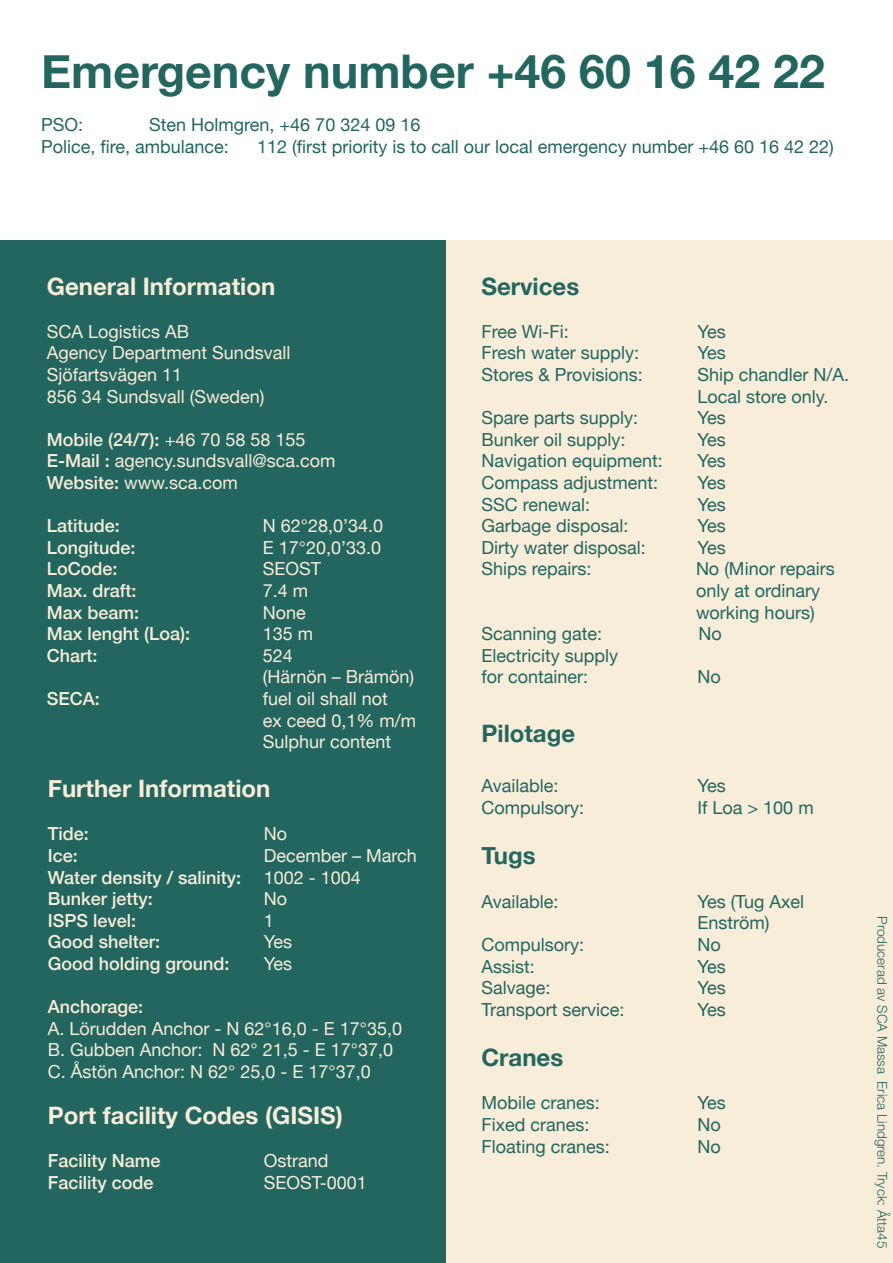
<style>
.page{position:relative;width:893px;height:1263px;background:#fff}
.page>*{position:absolute;margin:0;border:0;box-sizing:border-box;transform-origin:0 0}
.t1{font:700 46.5px "Helvetica Neue";color:#23665f}
.t2{font:700 24px "Helvetica Neue";color:#f7edd8}
.t3{font:700 24px "Helvetica Neue";color:#23665f}
.t4{font:18px/21.6px "Helvetica Neue";color:#23665f}
.t5{font:18px/21.6px "Helvetica Neue";color:#f7edd8}
.t6{font:500 18px "Helvetica Neue";color:#f7edd8}
.t7{font:300 13.5px "Helvetica Neue LT Std";color:#23665f}
.s1{font-weight:500}
</style>
<div class="page">
<div style="left:446px;top:240px;width:447px;height:1023px;background:#f7edd8"></div>
<div style="left:0;top:240px;width:446px;height:1023px;background:#23665f"></div>
<h1 class="t1" style="left:41px;top:35px;width:785px">Emergency number +46 60 16 42 22</h1>
<p class="t4" style="left:41px;top:115px;width:44px">PSO:</p>
<p class="t4" style="left:41px;top:115px;width:381px;text-indent:108px">Sten Holmgren, +46 70 324 09 16<br>Police, fire, ambulance:</p>
<p class="t4" style="left:257px;top:136px;width:578px">112 (first priority is to call our local emergency number +46 60 16 42 22)</p>
<h2 class="t2" style="left:47px;top:267px;width:230px">General Information</h2>
<p class="t5" style="left:47px;top:322px;width:245px">SCA Logistics AB<br>Agency Department Sundsvall<br>Sjöfartsvägen 11<br>856 34 Sundsvall (Sweden)</p>
<p class="t5" style="left:47px;top:430px;width:290px"><span class="s1">Mobile (24/7):</span> +46 70 58 58 155<br><span class="s1">E-Mail :</span> agency.sundsvall@sca.com<br><span class="s1">Website:</span> www.sca.com</p>
<p class="t6" style="left:47px;top:511px;width:75px">Latitude:</p>
<p class="t5" style="left:263px;top:516px;width:122px">N 62°28,0’34.0</p>
<p class="t6" style="left:47px;top:533px;width:90px">Longitude:</p>
<p class="t5" style="left:263px;top:538px;width:120px">E 17°20,0’33.0</p>
<p class="t6" style="left:47px;top:554px;width:72px">LoCode:</p>
<p class="t5" style="left:263px;top:559px;width:60px">SEOST</p>
<p class="t6" style="left:47px;top:576px;width:91px">Max. draft:</p>
<p class="t5" style="left:263px;top:581px;width:47px">7.4 m</p>
<p class="t6" style="left:47px;top:598px;width:94px">Max beam:</p>
<p class="t5" style="left:263px;top:602px;width:45px">None</p>
<p class="t6" style="left:47px;top:619px;width:145px">Max lenght (Loa):</p>
<p class="t5" style="left:263px;top:624px;width:52px">135 m</p>
<p class="t6" style="left:47px;top:641px;width:52px">Chart:</p>
<p class="t5" style="left:263px;top:646px;width:153px">524<br>(Härnön – Brämön)</p>
<p class="t6" style="left:47px;top:684px;width:55px">SECA:</p>
<p class="t5" style="left:263px;top:689px;width:155px">fuel oil shall not<br>ex ceed 0,1% m/m<br>Sulphur content</p>
<h2 class="t2" style="left:48px;top:770px;width:224px">Further Information</h2>
<p class="t6" style="left:48px;top:819px;width:43px">Tide:</p>
<p class="t5" style="left:264px;top:824px;width:25px">No</p>
<p class="t6" style="left:48px;top:841px;width:32px">Ice:</p>
<p class="t5" style="left:264px;top:846px;width:155px">December – March</p>
<p class="t6" style="left:48px;top:863px;width:195px">Water density / salinity:</p>
<p class="t5" style="left:264px;top:867px;width:99px">1002 - 1004</p>
<p class="t6" style="left:48px;top:884px;width:107px">Bunker jetty:</p>
<p class="t5" style="left:264px;top:889px;width:25px">No</p>
<p class="t6" style="left:48px;top:906px;width:90px">ISPS level:</p>
<p class="t5" style="left:264px;top:910px;width:12px">1</p>
<p class="t6" style="left:48px;top:927px;width:114px">Good shelter:</p>
<p class="t5" style="left:264px;top:932px;width:30px">Yes</p>
<p class="t6" style="left:48px;top:949px;width:183px">Good holding ground:</p>
<p class="t5" style="left:264px;top:954px;width:30px">Yes</p>
<p class="t6" style="left:48px;top:992px;width:97px">Anchorage:</p>
<p class="t5" style="left:48px;top:1018px;width:356px">A. Lörudden Anchor - N 62°16,0 - E 17°35,0<br>B. Gubben Anchor: N 62° 21,5 - E 17°37,0<br>C. Åstön Anchor: N 62° 25,0 - E 17°37,0</p>
<h2 class="t2" style="left:48px;top:1096px;width:297px">Port facility Codes (GISIS)</h2>
<p class="t6" style="left:48px;top:1146px;width:114px">Facility Name</p>
<p class="t5" style="left:264px;top:1151px;width:66px">Ostrand</p>
<p class="t6" style="left:48px;top:1168px;width:107px">Facility code</p>
<p class="t5" style="left:264px;top:1172px;width:105px">SEOST-0001</p>
<h2 class="t3" style="left:481px;top:267px;width:99px">Services</h2>
<p class="t4" style="left:481px;top:322px;width:89px">Free Wi-Fi:</p>
<p class="t4" style="left:697px;top:322px;width:30px">Yes</p>
<p class="t4" style="left:481px;top:343px;width:159px">Fresh water supply:</p>
<p class="t4" style="left:697px;top:343px;width:30px">Yes</p>
<p class="t4" style="left:481px;top:365px;width:163px">Stores &amp; Provisions:</p>
<p class="t4" style="left:697px;top:365px;width:153px">Ship chandler N/A.<br>Local store only.</p>
<p class="t4" style="left:481px;top:408px;width:158px">Spare parts supply:</p>
<p class="t4" style="left:697px;top:408px;width:30px">Yes</p>
<p class="t4" style="left:481px;top:430px;width:146px">Bunker oil supply:</p>
<p class="t4" style="left:697px;top:430px;width:30px">Yes</p>
<p class="t4" style="left:481px;top:451px;width:183px">Navigation equipment:</p>
<p class="t4" style="left:697px;top:451px;width:30px">Yes</p>
<p class="t4" style="left:481px;top:473px;width:178px">Compass adjustment:</p>
<p class="t4" style="left:697px;top:473px;width:30px">Yes</p>
<p class="t4" style="left:481px;top:494px;width:110px">SSC renewal:</p>
<p class="t4" style="left:697px;top:494px;width:30px">Yes</p>
<p class="t4" style="left:481px;top:516px;width:149px">Garbage disposal:</p>
<p class="t4" style="left:697px;top:516px;width:30px">Yes</p>
<p class="t4" style="left:481px;top:538px;width:166px">Dirty water disposal:</p>
<p class="t4" style="left:697px;top:538px;width:30px">Yes</p>
<p class="t4" style="left:481px;top:559px;width:112px">Ships repairs:</p>
<p class="t4" style="left:696px;top:559px;width:140px">No (Minor repairs only at ordinary working hours)</p>
<p class="t4" style="left:481px;top:624px;width:122px">Scanning gate:</p>
<p class="t4" style="left:698px;top:624px;width:25px">No</p>
<p class="t4" style="left:481px;top:646px;width:138px">Electricity supply for container:</p>
<p class="t4" style="left:697px;top:667px;width:25px">No</p>
<h2 class="t3" style="left:481px;top:715px;width:95px">Pilotage</h2>
<p class="t4" style="left:481px;top:776px;width:79px">Available:</p>
<p class="t4" style="left:697px;top:776px;width:30px">Yes</p>
<p class="t4" style="left:481px;top:798px;width:104px">Compulsory:</p>
<p class="t4" style="left:697px;top:798px;width:118px">If Loa &gt; 100 m</p>
<h2 class="t3" style="left:481px;top:837px;width:56px">Tugs</h2>
<p class="t4" style="left:481px;top:891px;width:79px">Available:</p>
<p class="t4" style="left:697px;top:891px;width:108px">Yes (Tug Axel<br>Enström)</p>
<p class="t4" style="left:481px;top:935px;width:104px">Compulsory:</p>
<p class="t4" style="left:697px;top:935px;width:25px">No</p>
<p class="t4" style="left:481px;top:956px;width:55px">Assist:</p>
<p class="t4" style="left:697px;top:956px;width:30px">Yes</p>
<p class="t4" style="left:481px;top:978px;width:70px">Salvage:</p>
<p class="t4" style="left:697px;top:978px;width:30px">Yes</p>
<p class="t4" style="left:481px;top:999px;width:145px">Transport service:</p>
<p class="t4" style="left:697px;top:999px;width:30px">Yes</p>
<h2 class="t3" style="left:481px;top:1039px;width:83px">Cranes</h2>
<p class="t4" style="left:481px;top:1093px;width:120px">Mobile cranes:</p>
<p class="t4" style="left:697px;top:1093px;width:30px">Yes</p>
<p class="t4" style="left:481px;top:1115px;width:109px">Fixed cranes:</p>
<p class="t4" style="left:697px;top:1115px;width:25px">No</p>
<p class="t4" style="left:481px;top:1136px;width:130px">Floating cranes:</p>
<p class="t4" style="left:697px;top:1136px;width:25px">No</p>
<p class="t7" style="left:890px;top:916px;width:333px;rotate:90deg">Producerad av SCA Massa Erica Lindgren. Tryck: Åtta45</p>
</div>
